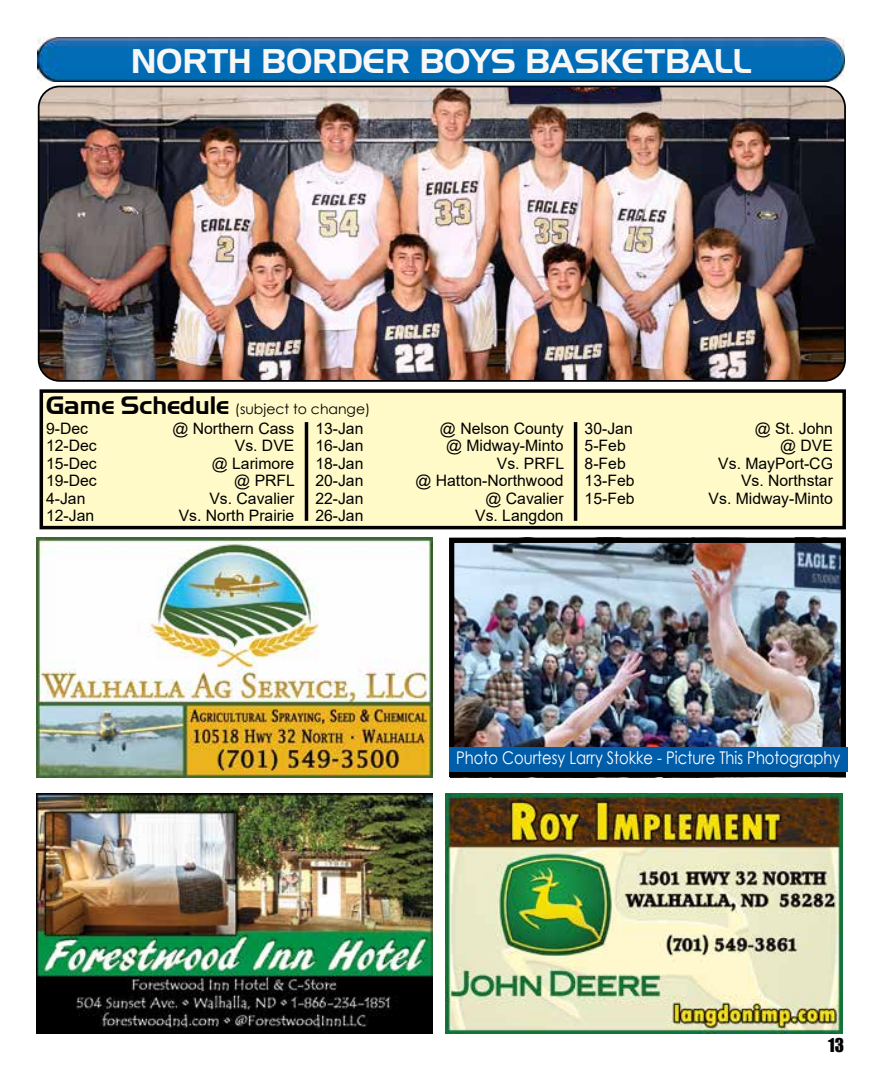
<style>
.page{position:relative;width:882px;height:1071px;background:#fff}
.page>*{position:absolute;margin:0;border:0;box-sizing:border-box;transform-origin:0 0}
.t1{font:33.25px "Aero Regular SWFTE";color:#f7f7f7}
.t2{font:17.5px "Century Gothic";color:#fff;scale:.84 1}
.t3{font:17.5px "Impact";color:#000}
.t4{font:15.75px "Arial";color:#000}
.t5{font:14px "Century Gothic";color:#000}
.s1{font-family:"Aero Regular SWFTE";font-size:24.5px}
</style>
<div class="page">
<img style="left:36px;top:794px;width:397px;height:239px">
<img style="left:36px;top:538px;width:397px;height:239px">
<img style="left:455px;top:544px;width:385px;height:203px">
<div style="left:449px;top:538px;width:397px;height:239px;border:5px solid #000"></div>
<img style="left:38px;top:38px;width:806px;height:44px">
<img style="left:39px;top:86px;width:805px;height:293px">
<div style="left:38px;top:86px;width:808px;height:296px;border:2px solid #000;border-radius:21px"></div>
<div style="left:41px;top:391px;width:803px;height:137px;background:#fffac8"></div>
<div style="left:40px;top:389px;width:806px;height:140px;border:4px solid #000"></div>
<hr style="left:305px;top:422px;width:3px;height:99px;background:#000">
<hr style="left:574px;top:422px;width:3px;height:99px;background:#000">
<img style="left:446px;top:794px;width:396px;height:239px">
<div style="left:449px;top:747px;width:398px;height:24px;background:#005daa"></div>
<h1 class="t1" style="left:131px;top:41px;width:622px">NORTH BORDER BOYS BASKETBALL</h1>
<p class="t5" style="left:46px;top:399px;width:326px"><span class="s1">Game Schedule</span> (subject to change)</p>
<p class="t4" style="left:46px;top:417px;width:44px">9-Dec</p>
<p class="t4" style="left:172px;top:417px;width:123px">@ Northern Cass</p>
<p class="t4" style="left:46px;top:435px;width:52px">12-Dec</p>
<p class="t4" style="left:235px;top:435px;width:61px">Vs. DVE</p>
<p class="t4" style="left:46px;top:452px;width:52px">15-Dec</p>
<p class="t4" style="left:212px;top:452px;width:84px">@ Larimore</p>
<p class="t4" style="left:46px;top:470px;width:52px">19-Dec</p>
<p class="t4" style="left:234px;top:470px;width:62px">@ PRFL</p>
<p class="t4" style="left:46px;top:487px;width:41px">4-Jan</p>
<p class="t4" style="left:209px;top:487px;width:86px">Vs. Cavalier</p>
<p class="t4" style="left:46px;top:505px;width:50px">12-Jan</p>
<p class="t4" style="left:179px;top:505px;width:117px">Vs. North Prairie</p>
<p class="t4" style="left:315px;top:417px;width:50px">13-Jan</p>
<p class="t4" style="left:440px;top:417px;width:125px">@ Nelson County</p>
<p class="t4" style="left:315px;top:435px;width:50px">16-Jan</p>
<p class="t4" style="left:446px;top:435px;width:119px">@ Midway-Minto</p>
<p class="t4" style="left:315px;top:452px;width:50px">18-Jan</p>
<p class="t4" style="left:497px;top:452px;width:69px">Vs. PRFL</p>
<p class="t4" style="left:315px;top:470px;width:50px">20-Jan</p>
<p class="t4" style="left:415px;top:470px;width:150px">@ Hatton-Northwood</p>
<p class="t4" style="left:315px;top:487px;width:50px">22-Jan</p>
<p class="t4" style="left:486px;top:487px;width:80px">@ Cavalier</p>
<p class="t4" style="left:315px;top:505px;width:50px">26-Jan</p>
<p class="t4" style="left:475px;top:505px;width:90px">Vs. Langdon</p>
<p class="t4" style="left:585px;top:417px;width:50px">30-Jan</p>
<p class="t4" style="left:755px;top:417px;width:80px">@ St. John</p>
<p class="t4" style="left:585px;top:435px;width:43px">5-Feb</p>
<p class="t4" style="left:780px;top:435px;width:54px">@ DVE</p>
<p class="t4" style="left:585px;top:452px;width:43px">8-Feb</p>
<p class="t4" style="left:718px;top:452px;width:116px">Vs. MayPort-CG</p>
<p class="t4" style="left:585px;top:470px;width:51px">13-Feb</p>
<p class="t4" style="left:741px;top:470px;width:93px">Vs. Northstar</p>
<p class="t4" style="left:585px;top:487px;width:51px">15-Feb</p>
<p class="t4" style="left:709px;top:487px;width:126px">Vs. Midway-Minto</p>
<p class="t2" style="left:456px;top:746px;width:459px">Photo Courtesy Larry Stokke - Picture This Photography</p>
<p class="t3" style="left:828px;top:1032px;width:17px">13</p>
</div>
